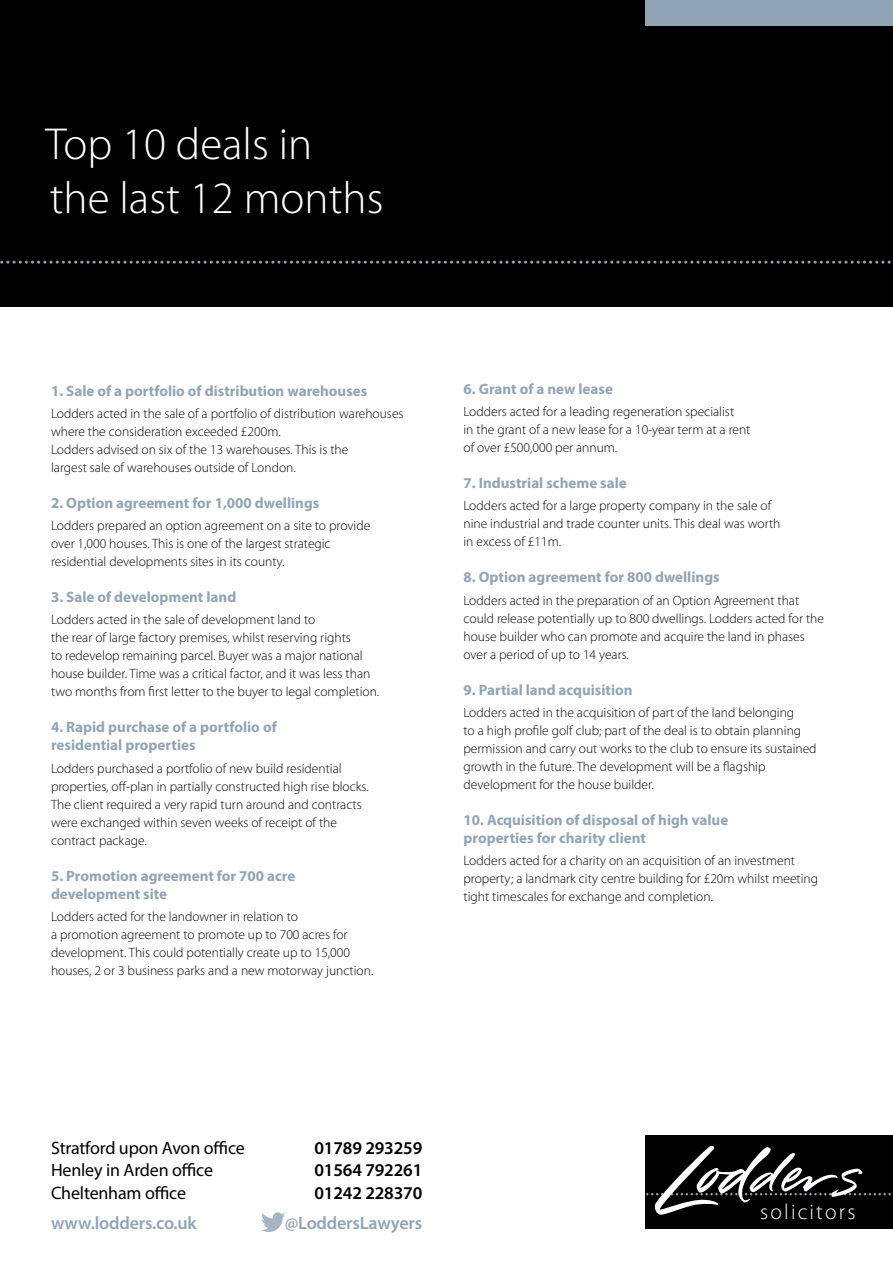
<style>
.page{position:relative;width:893px;height:1263px;background:#fff}
.page>*{position:absolute;margin:0;border:0;box-sizing:border-box;transform-origin:0 0}
.t1{font:300 45px/54px "Myriad Pro";color:#fff}
.t2{font:300 21.75px "Myriad Pro";letter-spacing:.1em;color:#fff}
.t3{font:18px "Myriad Pro";letter-spacing:-.01em;color:#000}
.t4{font:600 18px "Myriad Pro";letter-spacing:-.01em;color:#000}
.t5{font:600 18px "Myriad Pro";letter-spacing:-.01em;color:#91a4b5}
.t6{font:700 15px/18px "Myriad Pro";color:#91a4b5}
.t7{font:300 13.5px/18px "Myriad Pro";color:#000}
</style>
<div class="page">
<svg style="left:262px;top:1212px;width:23px;height:20px"></svg>
<div style="left:0;top:0;width:893px;height:306px;background:#000"></div>
<svg style="left:0;top:261px;width:891px;height:3px"></svg>
<div style="left:645px;top:1135px;width:248px;height:94px;background:#000"></div>
<svg style="left:646px;top:1145px;width:245px;height:70px"></svg>
<div style="left:645px;top:0;width:248px;height:26px;background:#91a4b5"></div>
<h1 class="t1" style="left:45px;top:117px;width:339px">Top 10 deals in<br>the last 12 months</h1>
<p class="t6" style="left:51px;top:381px;width:318px">1. Sale of a portfolio of distribution warehouses</p>
<p class="t7" style="left:51px;top:404px;width:354px">Lodders acted in the sale of a portfolio of distribution warehouses where the consideration exceeded £200m.<br>Lodders advised on six of the 13 warehouses. This is the<br>largest sale of warehouses outside of London.</p>
<p class="t6" style="left:51px;top:493px;width:270px">2. Option agreement for 1,000 dwellings</p>
<p class="t7" style="left:51px;top:516px;width:321px">Lodders prepared an option agreement on a site to provide over 1,000 houses. This is one of the largest strategic residential developments sites in its county.</p>
<p class="t6" style="left:51px;top:588px;width:187px">3. Sale of development land</p>
<p class="t7" style="left:51px;top:611px;width:330px">Lodders acted in the sale of development land to<br>the rear of large factory premises, whilst reserving rights<br>to redevelop remaining parcel. Buyer was a major national house builder. Time was a critical factor, and it was less than two months from first letter to the buyer to legal completion.</p>
<p class="t6" style="left:51px;top:718px;width:227px">4. Rapid purchase of a portfolio of residential properties</p>
<p class="t7" style="left:51px;top:759px;width:319px">Lodders purchased a portfolio of new build residential properties, off-plan in partially constructed high rise blocks.<br>The client required a very rapid turn around and contracts were exchanged within seven weeks of receipt of the contract package.</p>
<p class="t6" style="left:51px;top:866px;width:246px">5. Promotion agreement for 700 acre development site</p>
<p class="t7" style="left:51px;top:907px;width:324px">Lodders acted for the landowner in relation to<br>a promotion agreement to promote up to 700 acres for development. This could potentially create up to 15,000 houses, 2 or 3 business parks and a new motorway junction.</p>
<p class="t6" style="left:463px;top:379px;width:151px">6. Grant of a new lease</p>
<p class="t7" style="left:463px;top:402px;width:288px">Lodders acted for a leading regeneration specialist<br>in the grant of a new lease for a 10-year term at a rent of over £500,000 per annum.</p>
<p class="t6" style="left:463px;top:473px;width:165px">7. Industrial scheme sale</p>
<p class="t7" style="left:463px;top:497px;width:318px">Lodders acted for a large property company in the sale of nine industrial and trade counter units. This deal was worth in excess of £11m.</p>
<p class="t6" style="left:463px;top:568px;width:258px">8. Option agreement for 800 dwellings</p>
<p class="t7" style="left:463px;top:591px;width:362px">Lodders acted in the preparation of an Option Agreement that could release potentially up to 800 dwellings. Lodders acted for the house builder who can promote and acquire the land in phases over a period of up to 14 years.</p>
<p class="t6" style="left:463px;top:680px;width:171px">9. Partial land acquisition</p>
<p class="t7" style="left:463px;top:703px;width:355px">Lodders acted in the acquisition of part of the land belonging<br>to a high profile golf club; part of the deal is to obtain planning permission and carry out works to the club to ensure its sustained growth in the future. The development will be a flagship development for the house builder.</p>
<p class="t6" style="left:463px;top:810px;width:266px">10. Acquisition of disposal of high value properties for charity client</p>
<p class="t7" style="left:463px;top:851px;width:356px">Lodders acted for a charity on an acquisition of an investment property; a landmark city centre building for £20m whilst meeting tight timescales for exchange and completion.</p>
<h3 class="t3" style="left:51px;top:1137px;width:195px">Stratford upon Avon office</h3>
<h3 class="t4" style="left:314px;top:1136px;width:109px">01789 293259</h3>
<h3 class="t3" style="left:51px;top:1158px;width:164px">Henley in Arden office</h3>
<h3 class="t4" style="left:314px;top:1158px;width:109px">01564 792261</h3>
<h3 class="t3" style="left:51px;top:1182px;width:137px">Cheltenham office</h3>
<h3 class="t4" style="left:314px;top:1181px;width:109px">01242 228370</h3>
<h3 class="t5" style="left:51px;top:1211px;width:147px">www.lodders.co.uk</h3>
<h3 class="t5" style="left:285px;top:1211px;width:139px">@LoddersLawyers</h3>
<h2 class="t2" style="left:760px;top:1198px;width:97px">solicitors</h2>
</div>
